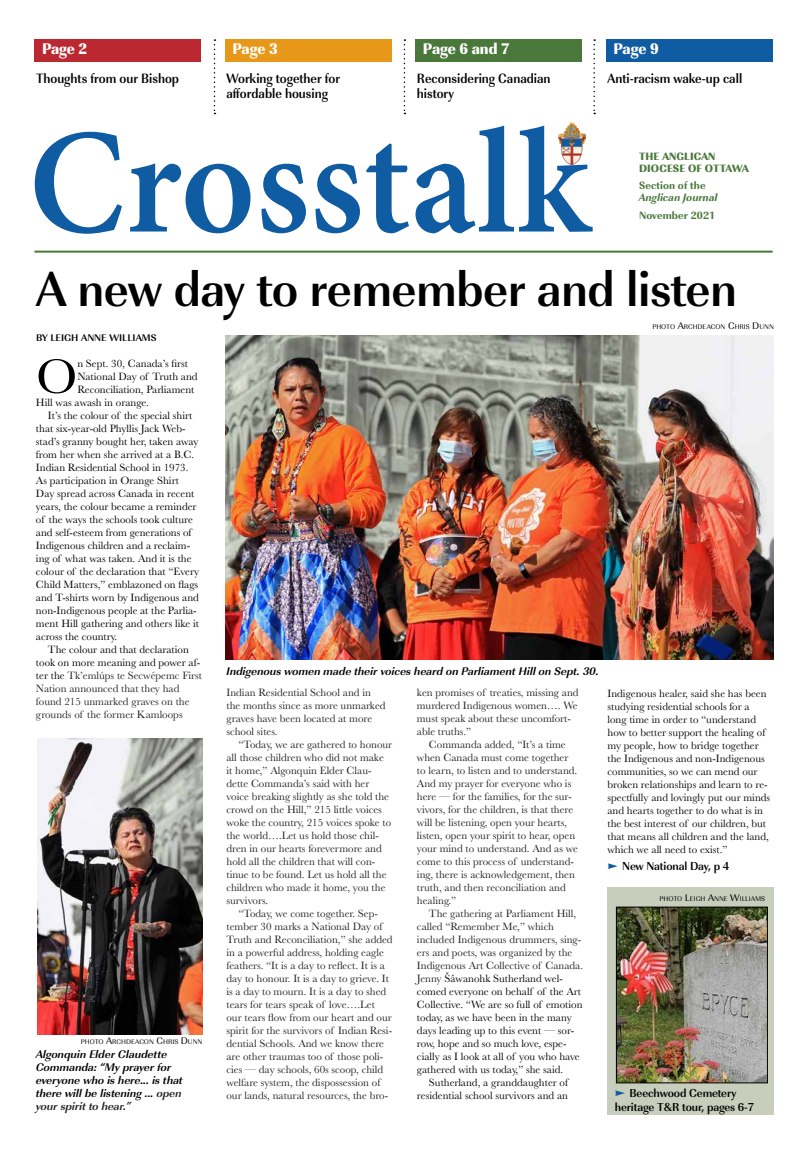
<style>
.page{position:relative;width:792px;height:1152px;background:#fff}
.page>*{position:absolute;margin:0;border:0;box-sizing:border-box;transform-origin:0 0}
.t1{font:600 150px "Minion Pro";letter-spacing:.005em;color:#105ca3;scale:.95 1}
.t2{font:700 51px "Imperial URW";letter-spacing:-.01em;color:#000;scale:.95 1}
.t3{font:50.3px "Baskerville";color:#000}
.t4{font:16px "Imperial URW Ult Bol";letter-spacing:-.01em;color:#fff;scale:.9 1}
.t5{font:700 14px/15px "Imperial URW";color:#000;scale:.9 1}
.t6{font:700 12px/14.4px "Imperial URW";letter-spacing:-.01em;color:#000;text-align:center;scale:.95 1}
.t7{font:italic 700 11.5px/13px "Imperial URW";color:#000}
.t8{font:11px/13px "Baskerville";color:#222}
.t9{font:11px/13px "Baskerville";color:#050505}
.t10{font:11px "Baskerville";color:#000}
.t11{font:11px/12px "Imperial URW Ult Bol";letter-spacing:.01em;color:#4a783b;scale:.95 1}
.t12{font:700 expanded 11px "Imperial URW";letter-spacing:.01em;color:#4a783b;scale:.95 1}
.t13{font:italic 700 expanded 11px "Imperial URW";letter-spacing:.01em;color:#4a783b;scale:.95 1}
.t14{font:700 10px "Imperial URW";color:#000}
.t15{font:7px "Imperial URW";color:#000}
.s1{color:#000}
.s2{font-size:10px}
.s3{color:#222}
</style>
<div class="page">
<div style="left:607px;top:887px;width:167px;height:228px;background:#c7cebb"></div>
<div style="left:35px;top:39px;width:166px;height:23px;background:#bb2831"></div>
<div style="left:225px;top:39px;width:167px;height:23px;background:#e79818"></div>
<div style="left:416px;top:39px;width:166px;height:23px;background:#4a783b"></div>
<div style="left:606px;top:39px;width:167px;height:23px;background:#105ca3"></div>
<svg style="left:214px;top:39px;width:2px;height:75px"></svg>
<svg style="left:404px;top:39px;width:1px;height:75px"></svg>
<svg style="left:593px;top:39px;width:2px;height:75px"></svg>
<hr style="left:34px;top:251px;width:739px;height:2px;background:#4a783b">
<img style="left:559px;top:122px;width:27px;height:42px">
<img style="left:38px;top:738px;width:165px;height:297px">
<img style="left:226px;top:335px;width:548px;height:325px">
<img style="left:618px;top:909px;width:148px;height:172px">
<div style="left:616px;top:907px;width:152px;height:176px;border:1px solid #000"></div>
<h3 class="t4" style="left:42px;top:39px;width:52px">Page 2</h3>
<h3 class="t4" style="left:232px;top:39px;width:52px">Page 3</h3>
<h3 class="t4" style="left:423px;top:39px;width:98px">Page 6 and 7</h3>
<h3 class="t4" style="left:613px;top:39px;width:52px">Page 9</h3>
<p class="t5" style="left:36px;top:70px;width:160px">Thoughts from our Bishop</p>
<p class="t5" style="left:226px;top:70px;width:128px">Working together for affordable housing</p>
<p class="t5" style="left:417px;top:70px;width:150px">Reconsidering Canadian history</p>
<p class="t5" style="left:607px;top:70px;width:151px">Anti-racism wake-up call</p>
<h1 class="t1" style="left:29px;top:80px;width:592px">Crosstalk</h1>
<p class="t11" style="left:639px;top:151px;width:117px">THE ANGLICAN<br>DIOCESE OF OTTAWA</p>
<p class="t12" style="left:639px;top:176px;width:72px">Section of the</p>
<p class="t13" style="left:639px;top:190px;width:84px">Anglican Journal</p>
<p class="t12" style="left:639px;top:207px;width:82px">November 2021</p>
<h2 class="t2" style="left:36px;top:250px;width:739px">A new day to remember and listen</h2>
<p class="t14" style="left:36px;top:330px;width:122px">BY LEIGH ANNE WILLIAMS</p>
<h3 class="t3" style="left:36px;top:345px;width:43px">O</h3>
<p class="t10" style="left:77px;top:356px;width:112px">n Sept. 30, Canada’s first</p>
<p class="t10" style="left:77px;top:369px;width:122px">National Day of Truth and</p>
<p class="t10" style="left:77px;top:382px;width:119px">Reconciliation, Parliament</p>
<p class="t10" style="left:36px;top:395px;width:114px">Hill was awash in orange.</p>
<p class="t10" style="left:48px;top:408px;width:146px">It’s the colour of the special shirt</p>
<p class="t10" style="left:36px;top:421px;width:151px">that six-year-old Phyllis Jack Web-</p>
<p class="t10" style="left:36px;top:434px;width:164px">stad’s granny bought her, taken away</p>
<p class="t10" style="left:36px;top:447px;width:160px">from her when she arrived at a B.C.</p>
<p class="t10" style="left:36px;top:460px;width:154px">Indian Residential School in 1973.</p>
<p class="t10" style="left:36px;top:473px;width:144px">As participation in Orange Shirt</p>
<p class="t10" style="left:36px;top:486px;width:160px">Day spread across Canada in recent</p>
<p class="t10" style="left:36px;top:499px;width:162px">years, the colour became a reminder</p>
<p class="t10" style="left:36px;top:512px;width:158px">of the ways the schools took culture</p>
<p class="t10" style="left:36px;top:525px;width:157px">and self-esteem from generations of</p>
<p class="t10" style="left:36px;top:538px;width:156px">Indigenous children and a reclaim-</p>
<p class="t10" style="left:36px;top:551px;width:157px">ing of what was taken. And it is the</p>
<p class="t10" style="left:36px;top:564px;width:165px">colour of the declaration that “Every</p>
<p class="t10" style="left:36px;top:577px;width:164px">Child Matters,” emblazoned on flags</p>
<p class="t10" style="left:36px;top:590px;width:165px">and T-shirts worn by Indigenous and</p>
<p class="t10" style="left:36px;top:603px;width:162px">non-Indigenous people at the Parlia-</p>
<p class="t10" style="left:36px;top:616px;width:165px">ment Hill gathering and others like it</p>
<p class="t10" style="left:36px;top:629px;width:83px">across the country.</p>
<p class="t10" style="left:48px;top:642px;width:142px">The colour and that declaration</p>
<p class="t10" style="left:36px;top:655px;width:166px">took on more meaning and power af-</p>
<p class="t8" style="left:36px;top:669px;width:168px"><span class="s1">ter the</span> Tk’emlúps te Secwépemc First</p>
<p class="t8" style="left:36px;top:682px;width:145px">Nation announced that they had</p>
<p class="t8" style="left:36px;top:695px;width:155px">found 215 unmarked graves on the</p>
<p class="t8" style="left:36px;top:708px;width:148px">grounds of the former Kamloops</p>
<p class="t15" style="left:81px;top:1037px;width:123px">PHOTO <span class="s2">A</span>RCHDEACON <span class="s2">C</span>HRIS <span class="s2">D</span>UNN</p>
<p class="t7" style="left:36px;top:1047px;width:149px">Algonquin Elder Claudette<br>Commanda: “My prayer for everyone who is here... is that there will be listening ... <span class="s3">open your spirit to hear.”</span></p>
<p class="t15" style="left:652px;top:322px;width:123px">PHOTO <span class="s2">A</span>RCHDEACON <span class="s2">C</span>HRIS <span class="s2">D</span>UNN</p>
<p class="t7" style="left:226px;top:664px;width:374px">Indigenous women made their voices heard on Parliament Hill on Sept. 30.</p>
<p class="t8" style="left:226px;top:686px;width:161px">Indian Residential School and in the months since as more unmarked graves have been located at more school sites.</p>
<p class="t8" style="left:226px;top:738px;width:167px;text-indent:12px">“Today, we are gathered to honour all those children who did not make it home,” Algonquin Elder Clau&shy;dette Commanda’s said with her voice breaking slightly as she told the crowd on the Hill,” 215 little voices woke the country, 215 voices spoke to the world….Let us hold those chil&shy;dren in our hearts forevermore and hold all the children that will con&shy;tinue to be found. Let us hold all the children who made it home, you the survivors.</p>
<p class="t8" style="left:226px;top:907px;width:168px;text-indent:12px">“Today, we come together. Sep&shy;tember 30 marks a National Day of Truth and Reconciliation,” she added in a powerful address, holding eagle feathers. “It is a day to reflect. It is a day to honour. It is a day to grieve. It is a day to mourn. It is a day to shed tears for tears speak of love….Let our tears flow from our heart and our spirit for the survivors of Indian Resi&shy;dential Schools. And we know there are other traumas too of those poli&shy;cies — day schools, 60s scoop, child welfare system, the dispossession of our lands, natural resources, the bro-</p>
<p class="t8" style="left:417px;top:686px;width:163px">ken promises of treaties, missing and murdered Indigenous women…. We must speak about these uncomfort&shy;able truths.”</p>
<p class="t8" style="left:417px;top:738px;width:162px;text-indent:12px">Commanda added, “It’s a time when Canada must come together to learn, to listen and to understand.<br>And my prayer for everyone who is here — for the families, for the sur&shy;vivors, for the children, is that there will be listening, open your hearts, listen, open your spirit to hear, open your mind to understand. And as we come to this process of understand&shy;ing, there is acknowledgement, then truth, and then reconciliation and healing.”</p>
<p class="t9" style="left:417px;top:907px;width:168px;text-indent:12px"><span class="s3">The gathering at Parliament Hill, called “Remember Me,” which included Indigenous drummers, sing&shy;ers and poets, was organized by the Indigenous Art Collective of Canada.<br>Jenny</span> Šâwanohk Sutherland wel&shy;comed everyone on behalf of the Art Collective. “We are so full of emotion today, as we have been in the many days leading up to this event — sor&shy;row, hope and so much love, espe&shy;cially as I look at all of you who have gathered with us today,” she said.</p>
<p class="t9" style="left:417px;top:1076px;width:153px;text-align:right">Sutherland, a granddaughter of residential school survivors and an</p>
<p class="t9" style="left:607px;top:687px;width:164px">Indigenous healer, said she has been studying residential schools for a long time in order to “understand how to better support the healing of my people, how to bridge together the Indigenous and non-Indigenous communities, so we can mend our broken relationships and learn to re&shy;spectfully and lovingly put our minds and hearts together to do what is in the best interest of our children, but that means all children and the land, which we all need to exist.”</p>
<p class="t6" style="left:622px;top:858px;width:114px">New National Day, p 4</p>
<p class="t15" style="left:660px;top:894px;width:107px">PHOTO <span class="s2">L</span>EIGH <span class="s2">A</span>NNE <span class="s2">W</span>ILLIAMS</p>
<p class="t6" style="left:615px;top:1085px;width:148px">Beechwood Cemetery heritage T&amp;R tour, pages 6-7</p>
</div>
